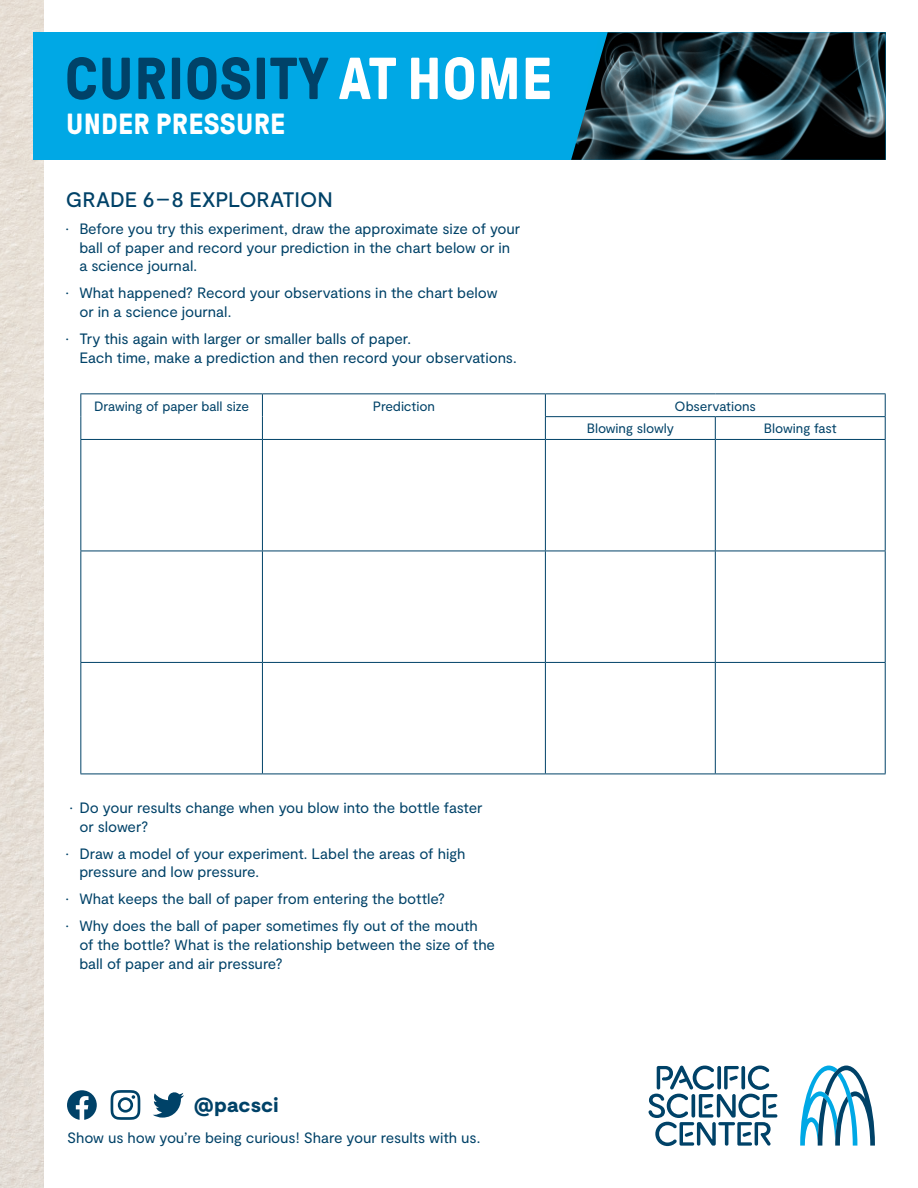
<style>
.page{position:relative;width:918px;height:1188px;background:#fff}
.page>*{position:absolute;margin:0;border:0;box-sizing:border-box;transform-origin:0 0}
.t1{font:700 59.1px "GT Pressura";letter-spacing:.01em;color:#004268}
.t2{font:700 29.1px "GT Pressura";letter-spacing:.01em;color:#fff}
.t3{font:500 21px "Moderat";color:#004268}
.t4{font:900 20.4px "Moderat";letter-spacing:.01em;color:#004268}
.t5{font:15px/18.8px "Moderat";letter-spacing:-.005em;color:#004268}
.t6{font:13.5px "Moderat";letter-spacing:-.005em;color:#004268}
.s1{color:#fff}
</style>
<div class="page">
<img style="left:0;top:0;width:44px;height:1188px">
<div style="left:33px;top:32px;width:853px;height:128px;background:#00a8e5"></div>
<svg style="left:571px;top:32px;width:315px;height:128px;background:#2d4d59"></svg>
<svg style="left:800px;top:1066px;width:75px;height:80px"></svg>
<svg style="left:648px;top:1065px;width:129px;height:81px"></svg>
<svg style="left:153px;top:1092px;width:31px;height:26px"></svg>
<svg style="left:111px;top:1090px;width:29px;height:30px"></svg>
<svg style="left:67px;top:1090px;width:30px;height:30px"></svg>
<hr style="left:80px;top:393px;width:182px;height:1px;background:#004268">
<hr style="left:262px;top:393px;width:283px;height:1px;background:#004268">
<hr style="left:545px;top:393px;width:170px;height:1px;background:#004268">
<hr style="left:715px;top:393px;width:171px;height:1px;background:#004268">
<svg style="left:80px;top:394px;width:1px;height:45px"></svg>
<svg style="left:262px;top:394px;width:1px;height:45px"></svg>
<hr style="left:545px;top:416px;width:170px;height:1px;background:#004268">
<svg style="left:545px;top:394px;width:1px;height:45px"></svg>
<hr style="left:715px;top:416px;width:171px;height:1px;background:#004268">
<svg style="left:715px;top:417px;width:1px;height:22px"></svg>
<svg style="left:885px;top:394px;width:1px;height:45px"></svg>
<hr style="left:80px;top:439px;width:182px;height:1px;background:#004268">
<hr style="left:80px;top:440px;width:1px;height:111px;background:#004268">
<hr style="left:262px;top:439px;width:283px;height:1px;background:#004268">
<hr style="left:262px;top:440px;width:1px;height:111px;background:#004268">
<hr style="left:545px;top:439px;width:170px;height:1px;background:#004268">
<hr style="left:545px;top:440px;width:1px;height:111px;background:#004268">
<hr style="left:715px;top:439px;width:171px;height:1px;background:#004268">
<hr style="left:715px;top:440px;width:1px;height:111px;background:#004268">
<hr style="left:885px;top:440px;width:1px;height:111px;background:#004268">
<hr style="left:80px;top:551px;width:182px;height:1px;background:#004268">
<hr style="left:80px;top:551px;width:1px;height:111px;background:#004268">
<hr style="left:262px;top:551px;width:283px;height:1px;background:#004268">
<hr style="left:262px;top:551px;width:1px;height:111px;background:#004268">
<hr style="left:545px;top:551px;width:170px;height:1px;background:#004268">
<hr style="left:545px;top:551px;width:1px;height:111px;background:#004268">
<hr style="left:715px;top:551px;width:171px;height:1px;background:#004268">
<hr style="left:715px;top:551px;width:1px;height:111px;background:#004268">
<hr style="left:885px;top:551px;width:1px;height:111px;background:#004268">
<hr style="left:80px;top:662px;width:182px;height:1px;background:#004268">
<hr style="left:80px;top:663px;width:1px;height:111px;background:#004268">
<hr style="left:262px;top:662px;width:283px;height:1px;background:#004268">
<hr style="left:262px;top:663px;width:1px;height:111px;background:#004268">
<hr style="left:545px;top:662px;width:170px;height:1px;background:#004268">
<hr style="left:545px;top:663px;width:1px;height:111px;background:#004268">
<hr style="left:715px;top:662px;width:171px;height:1px;background:#004268">
<hr style="left:715px;top:663px;width:1px;height:111px;background:#004268">
<hr style="left:885px;top:663px;width:1px;height:111px;background:#004268">
<hr style="left:80px;top:774px;width:182px;height:1px;background:#004268">
<hr style="left:262px;top:774px;width:283px;height:1px;background:#004268">
<hr style="left:545px;top:774px;width:170px;height:1px;background:#004268">
<hr style="left:715px;top:774px;width:171px;height:1px;background:#004268">
<h1 class="t1" style="left:65px;top:47px;width:489px">CURIOSITY <span class="s1">AT HOME</span></h1>
<h2 class="t2" style="left:66px;top:108px;width:221px">UNDER PRESSURE</h2>
<h3 class="t3" style="left:66px;top:187px;width:268px">GRADE 6–8 EXPLORATION</h3>
<p class="t5" style="left:79px;top:220px;width:442px;text-indent:-14px">• Before you try this experiment, draw the approximate size of your ball of paper and record your prediction in the chart below or in a science journal.</p>
<p class="t5" style="left:79px;top:284px;width:420px;text-indent:-14px">• What happened? Record your observations in the chart below or in a science journal.</p>
<p class="t5" style="left:79px;top:330px;width:439px;text-indent:-14px">• Try this again with larger or smaller balls of paper.<br>Each time, make a prediction and then record your observations.</p>
<p class="t6" style="left:94px;top:398px;width:157px">Drawing of paper ball size</p>
<p class="t6" style="left:373px;top:398px;width:64px">Prediction</p>
<p class="t6" style="left:675px;top:398px;width:83px">Observations</p>
<p class="t6" style="left:587px;top:421px;width:89px">Blowing slowly</p>
<p class="t6" style="left:764px;top:421px;width:74px">Blowing fast</p>
<p class="t5" style="left:79px;top:799px;width:405px;text-indent:-9px">• Do your results change when you blow into the bottle faster or slower?</p>
<p class="t5" style="left:79px;top:844px;width:388px;text-indent:-14px">• Draw a model of your experiment. Label the areas of high pressure and low pressure.</p>
<p class="t5" style="left:66px;top:890px;width:381px">• What keeps the ball of paper from entering the bottle?</p>
<p class="t5" style="left:79px;top:917px;width:417px;text-indent:-14px">• Why does the ball of paper sometimes fly out of the mouth of the bottle? What is the relationship between the size of the ball of paper and air pressure?</p>
<h3 class="t4" style="left:194px;top:1093px;width:86px">@pacsci</h3>
<p class="t5" style="left:67px;top:1129px;width:415px">Show us how you’re being curious! Share your results with us.</p>
</div>
